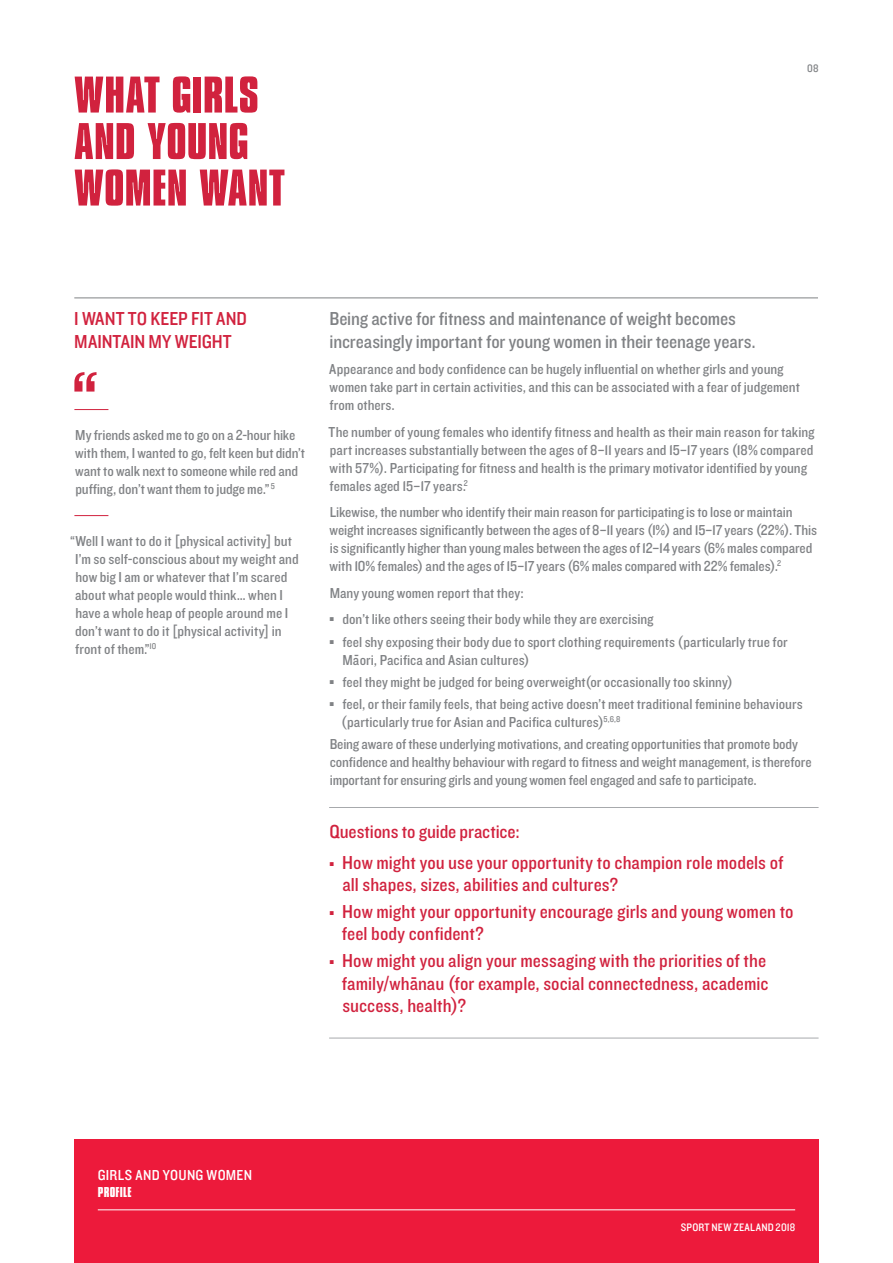
<style>
.page{position:relative;width:893px;height:1263px;background:#fff}
.page>*{position:absolute;margin:0;border:0;box-sizing:border-box;transform-origin:0 0}
.t1{font:87px "Knockout 30 Junior Welterwt";color:#d1223e}
.t2{font:54px/46.5px "Compacta Bld";color:#d1223e}
.t3{font:19.5px/22.5px "Knockout 30 Junior Welterwt";color:#d1223e}
.t4{font:19.5px/22.5px "Knockout 30 Junior Welterwt";letter-spacing:-.005em;color:#808285}
.t5{font:15px/18px "Knockout 30 Junior Welterwt";color:#808285}
.t6{font:15px "Knockout 30 Junior Welterwt";letter-spacing:.02em;color:#fff}
.t7{font:15px "Compacta Bld";letter-spacing:.015em;color:#fff}
.t8{font:11.25px "Knockout 30 Junior Welterwt";letter-spacing:.02em;color:#fff}
.t9{font:11.25px "Knockout 30 Junior Welterwt";color:#808285}
.t10{font:8.25px "Knockout 30 Junior Welterwt";color:#d1223e}
</style>
<div class="page">
<div style="left:74px;top:1140px;width:745px;height:123px;background:#ed1a3b"></div>
<hr style="left:98px;top:1209px;width:697px;height:1px;background:#fff">
<hr style="left:74px;top:298px;width:744px;height:1px;background:#808285">
<hr style="left:74px;top:409px;width:34px;height:1px;background:#d1223e">
<hr style="left:74px;top:515px;width:34px;height:1px;background:#d1223e">
<hr style="left:329px;top:807px;width:490px;height:1px;background:#a7a9ac">
<hr style="left:329px;top:1038px;width:490px;height:1px;background:#a7a9ac">
<h2 class="t2" style="left:74px;top:76px;width:212px">WHAT GIRLS<br>AND YOUNG<br>WOMEN WANT</h2>
<p class="t9" style="left:807px;top:61px;width:13px">08</p>
<h3 class="t3" style="left:74px;top:307px;width:174px">I WANT TO KEEP FIT AND<br>MAINTAIN MY WEIGHT</h3>
<h1 class="t1" style="left:71px;top:343px;width:30px">“</h1>
<p class="t5" style="left:75px;top:425px;width:231px">My friends asked me to go on a 2-hour hike with them, I wanted to go, felt keen but didn’t want to walk next to someone while red and puffing, don’t want them to judge me.” <sup>5</sup></p>
<p class="t5" style="left:75px;top:531px;width:225px;text-indent:-5px">“Well I want to do it [physical activity] but I’m so self-conscious about my weight and how big I am or whatever that I’m scared about what people would think… when I have a whole heap of people around me I don’t want to do it [physical activity] in front of them.”<sup>10</sup></p>
<h3 class="t4" style="left:329px;top:307px;width:428px">Being active for fitness and maintenance of weight becomes increasingly important for young women in their teenage years.</h3>
<p class="t5" style="left:329px;top:360px;width:472px">Appearance and body confidence can be hugely influential on whether girls and young women take part in certain activities, and this can be associated with a fear of judgement from others.</p>
<p class="t5" style="left:329px;top:422px;width:488px">The number of young females who identify fitness and health as their main reason for taking part increases substantially between the ages of 8–11 years and 15–17 years (18% compared with 57%). Participating for fitness and health is the primary motivator identified by young females aged 15–17 years.<sup>2</sup></p>
<p class="t5" style="left:330px;top:503px;width:489px">Likewise, the number who identify their main reason for participating is to lose or maintain weight increases significantly between the ages of 8–11 years (1%) and 15–17 years (22%). This is significantly higher than young males between the ages of 12–14 years (6% males compared with 10% females) and the ages of 15–17 years (6% males compared with 22% females).<sup>2</sup></p>
<p class="t5" style="left:330px;top:579px;width:325px;line-height:26.5px">Many young women report that they:<br><sup>ŝ</sup> don’t like others seeing their body while they are exercising</p>
<p class="t5" style="left:342px;top:632px;width:447px;text-indent:-13px"><sup>ŝ</sup> feel shy exposing their body due to sport clothing requirements (particularly true for<br>Ma-ori, Pacifica and Asian cultures)</p>
<p class="t5" style="left:330px;top:670px;width:474px;line-height:22.2px"><sup>ŝ</sup> feel they might be judged for being overweight(or occasionally too skinny)<br><sup>ŝ</sup> feel, or their family feels, that being active doesn’t meet traditional feminine behaviours</p>
<p class="t5" style="left:330px;top:710px;width:470px;line-height:22.2px;text-indent:12px">(particularly true for Asian and Pacifica cultures)<sup>5,6,8<br></sup>Being aware of these underlying motivations, and creating opportunities that promote body</p>
<p class="t5" style="left:330px;top:753px;width:483px">confidence and healthy behaviour with regard to fitness and weight management, is therefore important for ensuring girls and young women feel engaged and safe to participate.</p>
<h3 class="t3" style="left:329px;top:819px;width:192px">Questions to guide practice:</h3>
<p class="t10" style="left:330px;top:857px;width:6px">ŝ</p>
<h3 class="t3" style="left:342px;top:850px;width:443px">How might you use your opportunity to champion role models of all shapes, sizes, abilities and cultures?</h3>
<p class="t10" style="left:330px;top:907px;width:6px">ŝ</p>
<h3 class="t3" style="left:342px;top:899px;width:453px">How might your opportunity encourage girls and young women to feel body confident?</h3>
<p class="t10" style="left:330px;top:956px;width:6px">ŝ</p>
<h3 class="t3" style="left:342px;top:949px;width:428px">How might you align your messaging with the priorities of the family/wha-nau (for example, social connectedness, academic success, health)?</h3>
<p class="t6" style="left:98px;top:1165px;width:156px">GIRLS AND YOUNG WOMEN</p>
<p class="t7" style="left:98px;top:1182px;width:35px">PROFILE</p>
<p class="t8" style="left:681px;top:1220px;width:116px">SPORT NEW ZEALAND 2018</p>
</div>
